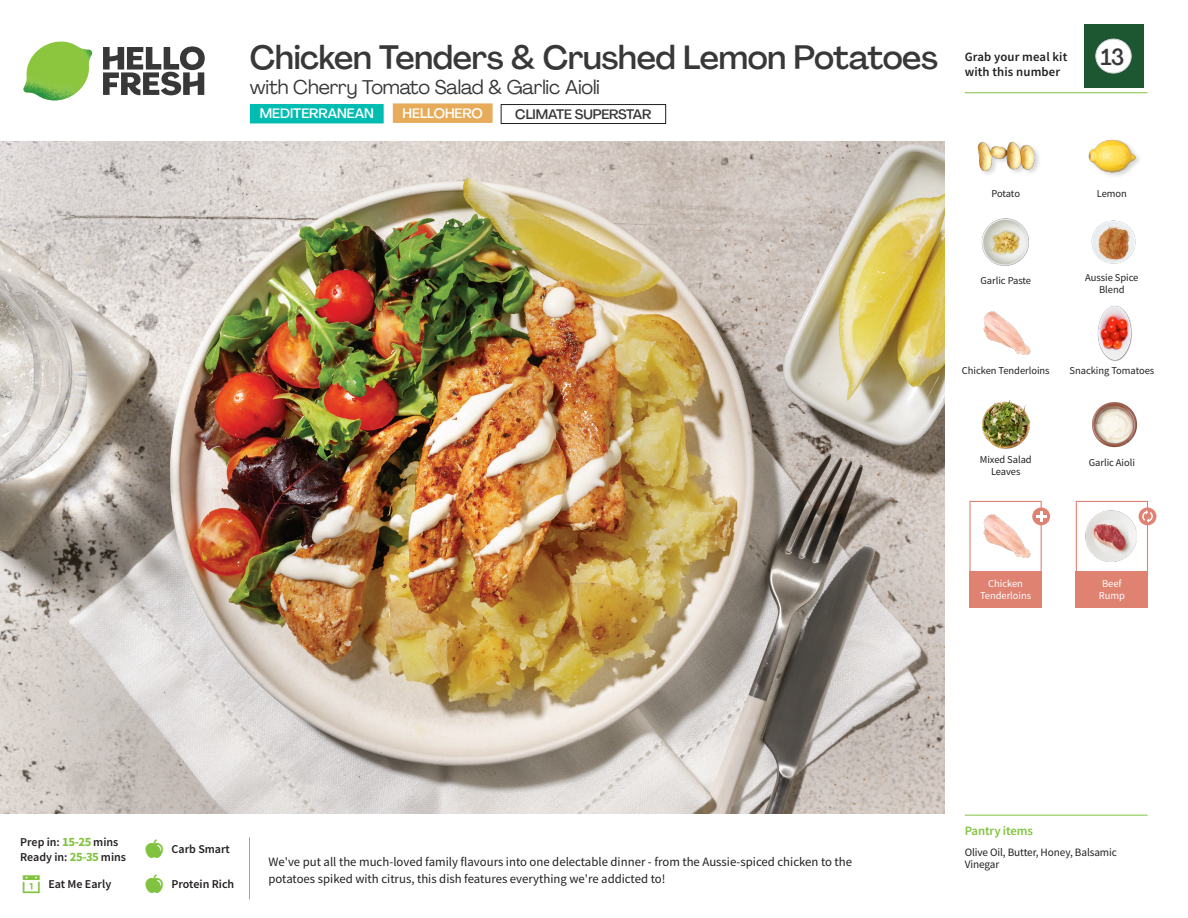
<style>
.page{position:relative;width:1188px;height:918px;background:#fff}
.page>*{position:absolute;margin:0;border:0;box-sizing:border-box;transform-origin:0 0}
._15_Titel_UK{font:500 33px "Agrandir";letter-spacing:-.015em;color:#383839}
._002_Label_Nr{font:500 22.8px "Agrandir";color:#383839;scale:.94 1}
._15_Titel_UK-2{font:19.5px "Agrandir";letter-spacing:-.01em;color:#383839}
.t1{font:500 13.5px "Agrandir";color:#fff}
.t2{font:500 13.5px "Agrandir";letter-spacing:-.01em;color:#383839}
.Step_6_Text_AU{font:12.75px/16.5px "Source Sans Pro";color:#231f20}
.t3{font:600 12.75px/15px "Source Sans Pro";letter-spacing:.01em;color:#231f20}
._04_Headers_Front{font:600 12.75px "Source Sans Pro";letter-spacing:-.01em;color:#81c340}
._04_Intro{font:600 12px "Source Sans Pro";color:#231f20}
._05_Pantry{font:11.25px/12px "Source Sans Pro";letter-spacing:-.01em;color:#231f20}
._18_FRONT_ingredients{font:10.5px/12px "Source Sans Pro";letter-spacing:-.005em;color:#231f20;text-align:center}
._18_FRONT_ingredients-2{font:10.5px/12px "Source Sans Pro";letter-spacing:-.005em;color:#fff;text-align:center}
.s1{font-weight:700;font-size:12.75px;color:#81c340}
</style>
<div class="page">
<svg style="left:103px;top:46px;width:102px;height:49px"></svg>
<img style="left:23px;top:42px;width:69px;height:59px">
<img style="left:0;top:142px;width:945px;height:672px">
<div style="left:1076px;top:501px;width:72px;height:72px;border:1px solid #df8272"></div>
<div style="left:1076px;top:571px;width:72px;height:37px;background:#df8272"></div>
<div style="left:969px;top:571px;width:73px;height:37px;background:#df8272"></div>
<img style="left:1086px;top:510px;width:51px;height:52px">
<div style="left:969px;top:501px;width:73px;height:72px;border:1px solid #df8272"></div>
<img style="left:983px;top:514px;width:51px;height:44px">
<div style="left:1032px;top:507px;width:18px;height:18px;background:#df8272;border-radius:50%"></div>
<svg style="left:1036px;top:511px;width:10px;height:11px"></svg>
<div style="left:1139px;top:507px;width:17px;height:18px;background:#df8272;border-radius:50%"></div>
<svg style="left:1142px;top:510px;width:11px;height:13px"></svg>
<div style="left:501px;top:104px;width:165px;height:20px;border:1px solid #231f20"></div>
<div style="left:250px;top:104px;width:134px;height:19px;background:#00bcb1"></div>
<div style="left:393px;top:103px;width:100px;height:20px;background:#e6ac5a"></div>
<img style="left:983px;top:311px;width:48px;height:44px">
<img style="left:982px;top:400px;width:48px;height:49px">
<img style="left:1097px;top:305px;width:35px;height:56px">
<img style="left:1092px;top:402px;width:45px;height:46px">
<img style="left:1091px;top:220px;width:45px;height:44px">
<img style="left:981px;top:218px;width:48px;height:48px">
<div style="left:977px;top:141px;width:65px;height:37px;background:#231f20;opacity:.2"></div>
<img style="left:977px;top:141px;width:57px;height:37px">
<img style="left:1088px;top:139px;width:51px;height:37px">
<hr style="left:965px;top:815px;width:183px;height:1px;background:#81c340">
<hr style="left:965px;top:92px;width:183px;height:1px;background:#81c340">
<div style="left:1084px;top:24px;width:59px;height:64px;background:#1d5732"></div>
<div style="left:1096px;top:39px;width:35px;height:34px;background:#fff;border-radius:50%"></div>
<div style="left:1096px;top:39px;width:35px;height:34px;border:1px solid #d1d2d4;border-radius:50%"></div>
<p class="_15_Titel_UK" style="left:250px;top:37px;width:690px">Chicken Tenders &amp; Crushed Lemon Potatoes</p>
<p class="_15_Titel_UK-2" style="left:250px;top:75px;width:352px">with Cherry Tomato Salad &amp; Garlic Aioli</p>
<p class="t1" style="left:260px;top:105px;width:116px">MEDITERRANEAN</p>
<p class="t1" style="left:403px;top:105px;width:82px">HELLOHERO</p>
<p class="t2" style="left:515px;top:106px;width:138px">CLIMATE SUPERSTAR</p>
<p class="t3" style="left:965px;top:49px;width:104px">Grab your meal kit with this number</p>
<p class="_002_Label_Nr" style="left:1101px;top:43px;width:26px">13</p>
<p class="_18_FRONT_ingredients" style="left:992px;top:188px;width:30px">Potato</p>
<p class="_18_FRONT_ingredients" style="left:1097px;top:188px;width:32px">Lemon</p>
<p class="_18_FRONT_ingredients" style="left:981px;top:274px;width:52px">Garlic Paste</p>
<p class="_18_FRONT_ingredients" style="left:1085px;top:272px;width:55px">Aussie Spice<br>Blend</p>
<p class="_18_FRONT_ingredients" style="left:962px;top:365px;width:89px">Chicken Tenderloins</p>
<p class="_18_FRONT_ingredients" style="left:1070px;top:365px;width:86px">Snacking Tomatoes</p>
<p class="_18_FRONT_ingredients" style="left:980px;top:454px;width:53px">Mixed Salad<br>Leaves</p>
<p class="_18_FRONT_ingredients" style="left:1089px;top:456px;width:48px">Garlic Aioli</p>
<p class="_18_FRONT_ingredients-2" style="left:980px;top:577px;width:53px">Chicken<br>Tenderloins</p>
<p class="_18_FRONT_ingredients-2" style="left:1099px;top:577px;width:28px">Beef<br>Rump</p>
<p class="_04_Intro" style="left:20px;top:834px;width:100px">Prep in: <span class="s1">15-25</span> mins</p>
<p class="_04_Intro" style="left:20px;top:849px;width:107px">Ready in: <span class="s1">25-35</span> mins</p>
<p class="_04_Intro" style="left:172px;top:841px;width:60px">Carb Smart</p>
<p class="_04_Intro" style="left:48px;top:876px;width:64px">Eat Me Early</p>
<p class="_04_Intro" style="left:172px;top:876px;width:64px">Protein Rich</p>
<p class="Step_6_Text_AU" style="left:269px;top:854px;width:585px">We've put all the much-loved family flavours into one delectable dinner - from the Aussie-spiced chicken to the potatoes spiked with citrus, this dish features everything we're addicted to!</p>
<p class="_04_Headers_Front" style="left:965px;top:822px;width:70px">Pantry items</p>
<p class="_05_Pantry" style="left:965px;top:846px;width:154px">Olive Oil, Butter, Honey, Balsamic<br>Vinegar</p>
</div>
